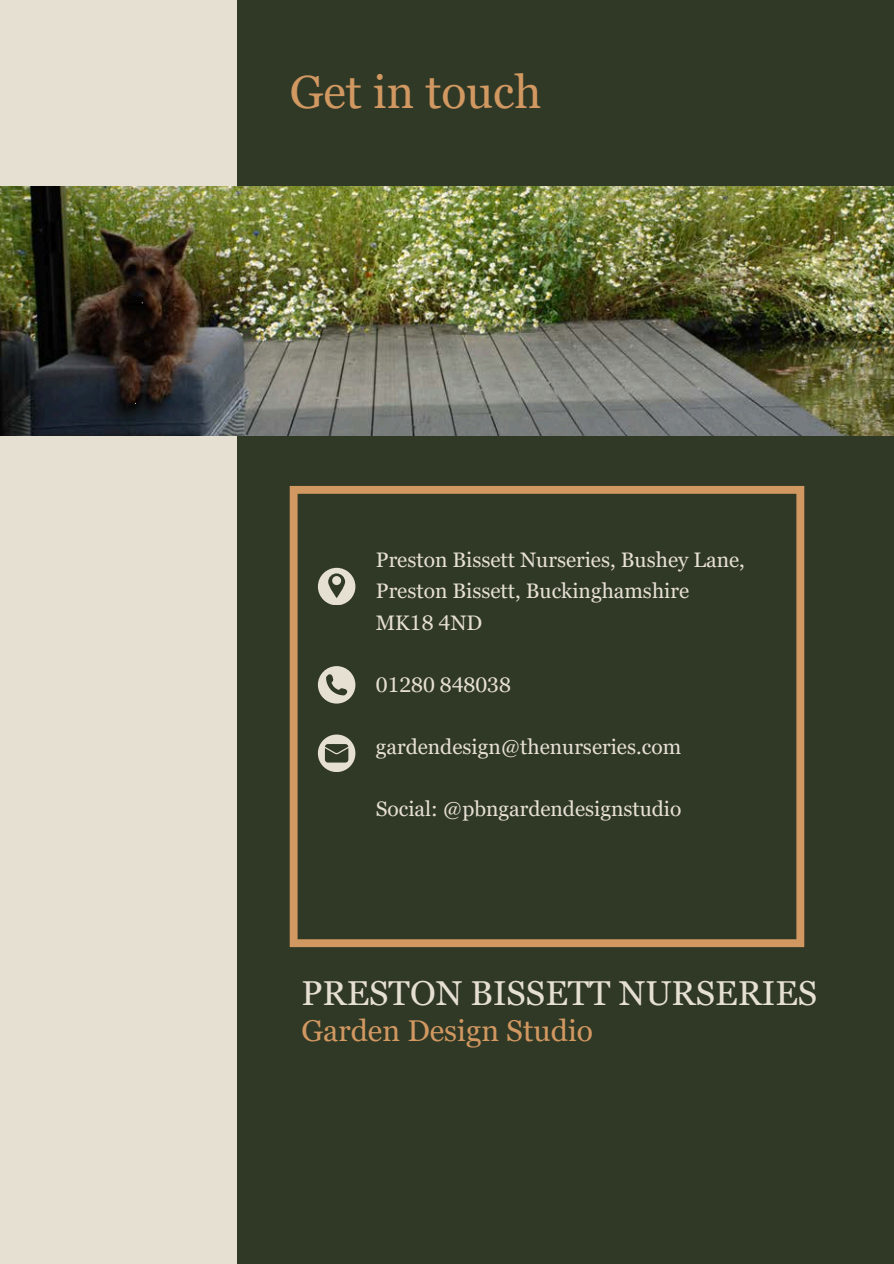
<style>
.page{position:relative;width:894px;height:1264px;background:#fff}
.page>*{position:absolute;margin:0;border:0;box-sizing:border-box;transform-origin:0 0}
.t1{font:46.5px "Georgia Pro";color:#d19861}
.t2{font:34.5px "Georgia Pro";color:#e6e0d2}
.t3{font:30px "Georgia Pro";color:#d19861}
.t4{font:21px "Georgia Pro";color:#e6e0d2}
</style>
<div class="page">
<div style="left:0;top:0;width:893px;height:1263px;background:#303826"></div>
<div style="left:0;top:0;width:236px;height:1263px;background:#e6e0d2"></div>
<img style="left:0;top:186px;width:893px;height:249px">
<svg style="left:318px;top:666px;width:37px;height:37px"></svg>
<svg style="left:318px;top:568px;width:37px;height:37px"></svg>
<svg style="left:318px;top:734px;width:37px;height:37px"></svg>
<div style="left:289px;top:494px;width:8px;height:445px;background:#d19861"></div>
<div style="left:796px;top:494px;width:8px;height:445px;background:#d19861"></div>
<div style="left:289px;top:486px;width:515px;height:8px;background:#d19861"></div>
<div style="left:289px;top:939px;width:515px;height:8px;background:#d19861"></div>
<p class="t1" style="left:289px;top:65px;width:253px">Get in touch</p>
<h1 class="t4" style="left:376px;top:547px;width:370px">Preston Bissett Nurseries, Bushey Lane,</h1>
<p class="t4" style="left:376px;top:579px;width:315px">Preston Bissett, Buckinghamshire</p>
<p class="t4" style="left:376px;top:610px;width:108px">MK18 4ND</p>
<p class="t4" style="left:376px;top:672px;width:136px">01280 848038</p>
<p class="t4" style="left:376px;top:734px;width:307px">gardendesign@thenurseries.com</p>
<p class="t4" style="left:376px;top:796px;width:307px">Social: @pbngardendesignstudio</p>
<p class="t2" style="left:301px;top:973px;width:517px">PRESTON BISSETT NURSERIES</p>
<p class="t3" style="left:301px;top:1013px;width:293px">Garden Design Studio</p>
</div>
